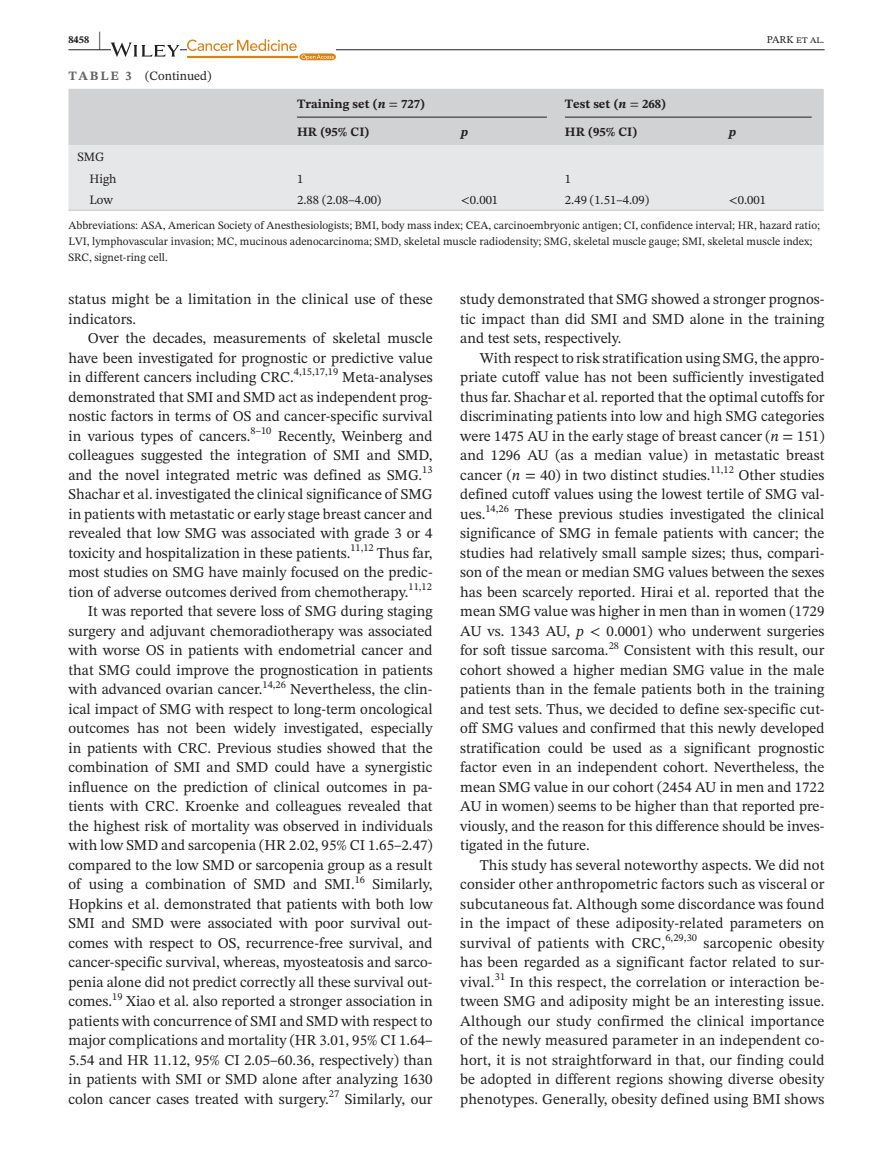
<style>
.page{position:relative;width:893px;height:1174px;background:#fff}
.page>*{position:absolute;margin:0;border:0;box-sizing:border-box;transform-origin:0 0}
.t1{font:15px/19.5px "STIX Two Text";color:#231f20;text-align:justify}
.t2{font:12.75px/21.8px "STIX Two Text";color:#231f20}
.t3{font:700 12.75px "STIX Two Text";color:#231f20}
.t4{font:italic 700 12.75px "STIX Two Text";color:#231f20}
.t5{font:11.25px/15.8px "STIX Two Text";color:#231f20}
.t6{font:10.5px "STIX Two Text";color:#231f20}
.t7{font:700 10.5px "STIX Two Text";color:#231f20}
.s1{font-size:21px}
.s2{font-weight:700;color:#636366}
.s3{font-style:italic}
.s4{font-weight:400}
</style>
<div class="page">
<hr style="left:68px;top:49px;width:756px;height:1px;background:#231f20">
<svg style="left:111px;top:43px;width:68px;height:14px"></svg>
<svg style="left:187px;top:39px;width:149px;height:21px"></svg>
<div style="left:68px;top:89px;width:756px;height:56px;background:#d1d2d4"></div>
<div style="left:68px;top:145px;width:756px;height:64px;background:#e6e7e9"></div>
<hr style="left:68px;top:209px;width:220px;height:2px;background:#d1d2d4">
<hr style="left:288px;top:209px;width:164px;height:2px;background:#d1d2d4">
<hr style="left:452px;top:209px;width:104px;height:2px;background:#d1d2d4">
<hr style="left:556px;top:209px;width:164px;height:2px;background:#d1d2d4">
<hr style="left:720px;top:209px;width:104px;height:2px;background:#d1d2d4">
<hr style="left:297px;top:117px;width:250px;height:1px;background:#231f20">
<hr style="left:565px;top:117px;width:247px;height:1px;background:#231f20">
<p class="t7" style="left:68px;top:32px;width:34px">8458 <span class="s1">|</span></p>
<p class="t6" style="left:767px;top:32px;width:59px">PARK et al.</p>
<p class="t2" style="left:68px;top:65px;width:144px"><span class="s2">TABLE 3</span> (Continued)</p>
<p class="t2" style="left:89px;top:146px;width:29px;text-indent:-12px">SMG<br>High</p>
<p class="t3" style="left:297px;top:94px;width:130px">Training set (<span class="s3">n</span> <span class="s4">=</span> 727)</p>
<p class="t3" style="left:565px;top:94px;width:103px">Test set (<span class="s3">n</span> <span class="s4">=</span> 268)</p>
<p class="t3" style="left:297px;top:123px;width:74px">HR (95% CI)</p>
<p class="t4" style="left:461px;top:123px;width:9px">p</p>
<p class="t3" style="left:565px;top:123px;width:74px">HR (95% CI)</p>
<p class="t4" style="left:729px;top:123px;width:9px">p</p>
<p class="t2" style="left:297px;top:167px;width:8px">1</p>
<p class="t2" style="left:565px;top:167px;width:8px">1</p>
<p class="t2" style="left:89px;top:189px;width:25px">Low</p>
<p class="t2" style="left:297px;top:189px;width:86px">2.88 (2.08–4.00)</p>
<p class="t2" style="left:461px;top:189px;width:39px">&lt;0.001</p>
<p class="t2" style="left:565px;top:189px;width:86px">2.49 (1.51–4.09)</p>
<p class="t2" style="left:729px;top:189px;width:39px">&lt;0.001</p>
<p class="t5" style="left:68px;top:217px;width:753px">Abbreviations: ASA, American Society of Anesthesiologists; BMI, body mass index; CEA, carcinoembryonic antigen; CI, confidence interval; HR, hazard ratio;<br>LVI, lymphovascular invasion; MC, mucinous adenocarcinoma; SMD, skeletal muscle radiodensity; SMG, skeletal muscle gauge; SMI, skeletal muscle index;<br>SRC, signet-ring cell.</p>
<p class="t1" style="left:68px;top:289px;width:366px">status might be a limitation in the clinical use of these indicators.</p>
<p class="t1" style="left:68px;top:328px;width:366px;text-indent:20px">Over the decades, measurements of skeletal muscle have been investigated for prognostic or predictive value in different cancers including CRC.</p>
<p class="t6" style="left:294px;top:364px;width:46px">4,15,17,19</p>
<p class="t1" style="left:68px;top:367px;width:366px;text-indent:274px">Meta-analyses demonstrated that SMI and SMD act as independent prog&shy;nostic factors in terms of OS and cancer-specific survival in various types of cancers.</p>
<p class="t6" style="left:251px;top:423px;width:22px">8–10</p>
<p class="t1" style="left:68px;top:426px;width:366px;text-indent:209px">Recently, Weinberg and colleagues suggested the integration of SMI and SMD, and the novel integrated metric was defined as SMG.</p>
<p class="t6" style="left:422px;top:462px;width:12px">13</p>
<p class="t1" style="left:68px;top:484px;width:366px">Shachar et al. investigated the clinical significance of SMG in patients with metastatic or early stage breast cancer and revealed that low SMG was associated with grade 3 or 4 toxicity and hospitalization in these patients.</p>
<p class="t6" style="left:350px;top:540px;width:25px">11,12</p>
<p class="t1" style="left:68px;top:543px;width:366px;text-indent:308px">Thus far, most studies on SMG have mainly focused on the predic&shy;tion of adverse outcomes derived from chemotherapy.</p>
<p class="t6" style="left:408px;top:579px;width:25px">11,12</p>
<p class="t1" style="left:68px;top:601px;width:366px;text-indent:20px">It was reported that severe loss of SMG during staging surgery and adjuvant chemoradiotherapy was associated with worse OS in patients with endometrial cancer and that SMG could improve the prognostication in patients with advanced ovarian cancer.</p>
<p class="t6" style="left:262px;top:676px;width:25px">14,26</p>
<p class="t1" style="left:68px;top:679px;width:366px;text-indent:222px">Nevertheless, the clin&shy;ical impact of SMG with respect to long-term oncological outcomes has not been widely investigated, especially in patients with CRC. Previous studies showed that the combination of SMI and SMD could have a synergistic influence on the prediction of clinical outcomes in pa&shy;tients with CRC. Kroenke and colleagues revealed that the highest risk of mortality was observed in individuals with low SMD and sarcopenia (HR 2.02, 95% CI 1.65–2.47) compared to the low SMD or sarcopenia group as a result of using a combination of SMD and SMI.</p>
<p class="t6" style="left:355px;top:871px;width:12px">16</p>
<p class="t1" style="left:68px;top:874px;width:366px;text-indent:304px">Similarly, Hopkins et al. demonstrated that patients with both low SMI and SMD were associated with poor survival out&shy;comes with respect to OS, recurrence-free survival, and cancer-specific survival, whereas, myosteatosis and sarco&shy;penia alone did not predict correctly all these survival out&shy;comes.</p>
<p class="t6" style="left:112px;top:988px;width:12px">19</p>
<p class="t1" style="left:68px;top:991px;width:366px;text-indent:58px">Xiao et al. also reported a stronger association in patients with concurrence of SMI and SMD with respect to major complications and mortality (HR 3.01, 95% CI 1.64– 5.54 and HR 11.12, 95% CI 2.05–60.36, respectively) than in patients with SMI or SMD alone after analyzing 1630 colon cancer cases treated with surgery.</p>
<p class="t6" style="left:329px;top:1086px;width:12px">27</p>
<p class="t1" style="left:345px;top:1089px;width:89px">Similarly, our</p>
<p class="t1" style="left:460px;top:289px;width:366px">study demonstrated that SMG showed a stronger prognos&shy;tic impact than did SMI and SMD alone in the training and test sets, respectively.</p>
<p class="t1" style="left:460px;top:348px;width:366px;text-indent:20px">With respect to risk stratification using SMG, the appro&shy;priate cutoff value has not been sufficiently investigated thus far. Shachar et al. reported that the optimal cutoffs for discriminating patients into low and high SMG categories were 1475 AU in the early stage of breast cancer (<span class="s3">n</span> = 151) and 1296 AU (as a median value) in metastatic breast cancer (<span class="s3">n</span> = 40) in two distinct studies.<sup>11,12</sup> Other studies defined cutoff values using the lowest tertile of SMG val&shy;ues.</p>
<p class="t6" style="left:485px;top:501px;width:25px">14,26</p>
<p class="t1" style="left:460px;top:504px;width:366px;text-indent:55px">These previous studies investigated the clinical significance of SMG in female patients with cancer; the studies had relatively small sample sizes; thus, compari&shy;son of the mean or median SMG values between the sexes has been scarcely reported. Hirai et al. reported that the mean SMG value was higher in men than in women (1729<br>AU vs. 1343 AU, <span class="s3">p</span> &lt; 0.0001) who underwent surgeries for soft tissue sarcoma.</p>
<p class="t6" style="left:609px;top:637px;width:12px">28</p>
<p class="t1" style="left:460px;top:640px;width:366px;text-indent:164px">Consistent with this result, our cohort showed a higher median SMG value in the male patients than in the female patients both in the training and test sets. Thus, we decided to define sex-specific cut&shy;off SMG values and confirmed that this newly developed stratification could be used as a significant prognostic factor even in an independent cohort. Nevertheless, the mean SMG value in our cohort (2454 AU in men and 1722<br>AU in women) seems to be higher than that reported pre&shy;viously, and the reason for this difference should be inves&shy;tigated in the future.</p>
<p class="t1" style="left:460px;top:855px;width:366px;text-indent:20px">This study has several noteworthy aspects. We did not consider other anthropometric factors such as visceral or subcutaneous fat. Although some discordance was found in the impact of these adiposity-related parameters on survival of patients with CRC,</p>
<p class="t6" style="left:665px;top:930px;width:33px">6,29,30</p>
<p class="t1" style="left:460px;top:933px;width:366px;text-indent:243px">sarcopenic obesity has been regarded as a significant factor related to sur&shy;vival.</p>
<p class="t6" style="left:495px;top:969px;width:12px">31</p>
<p class="t1" style="left:460px;top:972px;width:366px;text-indent:49px">In this respect, the correlation or interaction be&shy;tween SMG and adiposity might be an interesting issue.<br>Although our study confirmed the clinical importance of the newly measured parameter in an independent co&shy;hort, it is not straightforward in that, our finding could be adopted in different regions showing diverse obesity phenotypes. Generally, obesity defined using BMI shows</p>
</div>
